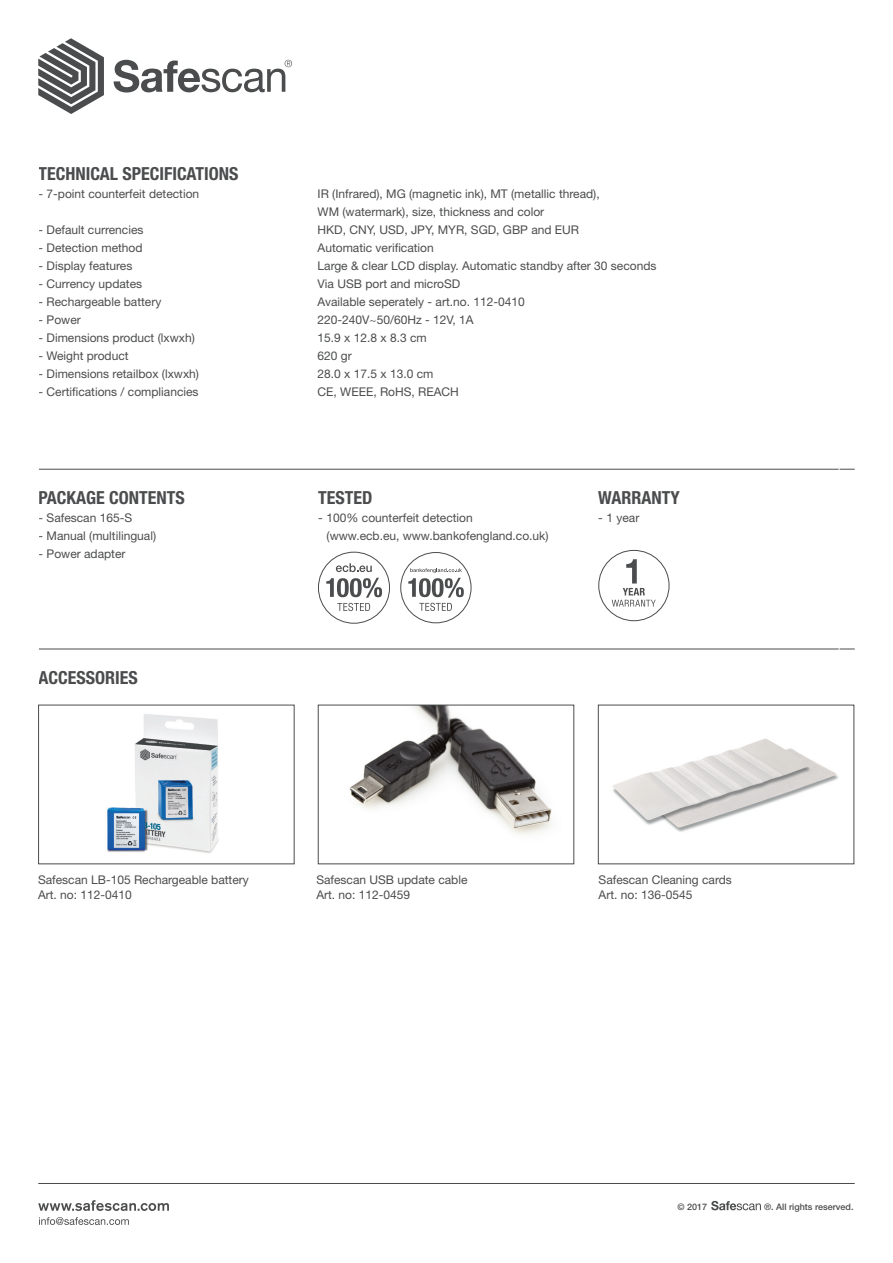
<style>
.page{position:relative;width:893px;height:1263px;background:#fff}
.page>*{position:absolute;margin:0;border:0;box-sizing:border-box;transform-origin:0 0}
.t1{font:700 condensed 18px "Helvetica Neue LT Std";color:#4b4c4d}
.t2{font:12px "Helvetica Neue LT Std";color:#4b4c4d}
.Art_no{font:500 9px "Helvetica Neue LT Std";color:#4b4c4d}
</style>
<div class="page">
<hr style="left:38px;top:469px;width:817px;height:1px;background:#4b4c4d">
<hr style="left:38px;top:1183px;width:817px;height:1px;background:#4b4c4d">
<hr style="left:38px;top:649px;width:817px;height:1px;background:#4b4c4d">
<svg style="left:38px;top:1200px;width:131px;height:11px"></svg>
<svg style="left:39px;top:1217px;width:90px;height:8px"></svg>
<svg style="left:38px;top:38px;width:66px;height:76px"></svg>
<svg style="left:114px;top:60px;width:178px;height:33px"></svg>
<svg style="left:711px;top:1201px;width:50px;height:9px"></svg>
<img style="left:107px;top:714px;width:112px;height:139px">
<img style="left:349px;top:707px;width:203px;height:128px">
<div style="left:318px;top:705px;width:256px;height:159px;border:1px solid #4b4c4d"></div>
<img style="left:613px;top:738px;width:226px;height:94px">
<div style="left:598px;top:550px;width:71px;height:71px;border:1px solid #4b4c4d;border-radius:50%"></div>
<svg style="left:612px;top:559px;width:44px;height:47px"></svg>
<div style="left:318px;top:552px;width:72px;height:72px;border:1px solid #4b4c4d;border-radius:50%"></div>
<svg style="left:336px;top:563px;width:36px;height:9px"></svg>
<svg style="left:326px;top:578px;width:56px;height:33px"></svg>
<div style="left:400px;top:552px;width:71px;height:71px;border:1px solid #4b4c4d;border-radius:50%"></div>
<svg style="left:408px;top:568px;width:56px;height:43px"></svg>
<p class="t1" style="left:39px;top:163px;width:201px">TECHNICAL SPECIFICATIONS</p>
<p class="t2" style="left:39px;top:187px;width:162px">- 7-point counterfeit detection</p>
<p class="t2" style="left:318px;top:187px;width:284px">IR (Infrared), MG (magnetic ink), MT (metallic thread),</p>
<p class="t2" style="left:318px;top:205px;width:228px">WM (watermark), size, thickness and color</p>
<p class="t2" style="left:39px;top:223px;width:106px">- Default currencies</p>
<p class="t2" style="left:318px;top:223px;width:263px">HKD, CNY, USD, JPY, MYR, SGD, GBP and EUR</p>
<p class="t2" style="left:39px;top:241px;width:106px">- Detection method</p>
<p class="t2" style="left:318px;top:241px;width:118px">Automatic verification</p>
<p class="t2" style="left:39px;top:259px;width:95px">- Display features</p>
<p class="t2" style="left:318px;top:259px;width:340px">Large &amp; clear LCD display. Automatic standby after 30 seconds</p>
<p class="t2" style="left:39px;top:277px;width:105px">- Currency updates</p>
<p class="t2" style="left:318px;top:277px;width:144px">Via USB port and microSD</p>
<p class="t2" style="left:39px;top:295px;width:124px">- Rechargeable battery</p>
<p class="t2" style="left:318px;top:295px;width:209px">Available seperately - art.no. 112-0410</p>
<p class="t2" style="left:39px;top:313px;width:44px">- Power</p>
<p class="t2" style="left:318px;top:313px;width:157px">220-240V~50/60Hz - 12V, 1A</p>
<p class="t2" style="left:39px;top:331px;width:158px">- Dimensions product (lxwxh)</p>
<p class="t2" style="left:318px;top:331px;width:111px">15.9 x 12.8 x 8.3 cm</p>
<p class="t2" style="left:39px;top:349px;width:92px">- Weight product</p>
<p class="t2" style="left:318px;top:349px;width:36px">620 gr</p>
<p class="t2" style="left:39px;top:367px;width:162px">- Dimensions retailbox (lxwxh)</p>
<p class="t2" style="left:318px;top:367px;width:117px">28.0 x 17.5 x 13.0 cm</p>
<p class="t2" style="left:39px;top:385px;width:162px">- Certifications / compliancies</p>
<p class="t2" style="left:318px;top:385px;width:143px">CE, WEEE, RoHS, REACH</p>
<p class="t1" style="left:39px;top:487px;width:148px">PACKAGE CONTENTS</p>
<p class="t2" style="left:39px;top:511px;width:95px">- Safescan 165-S</p>
<p class="t2" style="left:39px;top:529px;width:119px">- Manual (multilingual)</p>
<p class="t2" style="left:39px;top:547px;width:88px">- Power adapter</p>
<p class="t1" style="left:39px;top:667px;width:101px">ACCESSORIES</p>
<p class="t1" style="left:318px;top:487px;width:56px">TESTED</p>
<p class="t2" style="left:318px;top:511px;width:156px">- 100% counterfeit detection</p>
<p class="t2" style="left:327px;top:529px;width:223px">(www.ecb.eu, www.bankofengland.co.uk)</p>
<p class="t1" style="left:598px;top:487px;width:83px">WARRANTY</p>
<p class="t2" style="left:598px;top:511px;width:43px">- 1 year</p>
<p class="t2" style="left:38px;top:872px;width:212px">Safescan LB-105 Rechargeable battery</p>
<p class="t2" style="left:38px;top:887px;width:95px">Art. no: 112-0410</p>
<p class="t2" style="left:316px;top:872px;width:153px">Safescan USB update cable</p>
<p class="t2" style="left:316px;top:887px;width:95px">Art. no: 112-0459</p>
<p class="t2" style="left:599px;top:872px;width:135px">Safescan Cleaning cards</p>
<p class="t2" style="left:599px;top:887px;width:95px">Art. no: 136-0545</p>
<p class="Art_no" style="left:678px;top:1202px;width:31px">© 2017</p>
<p class="Art_no" style="left:764px;top:1202px;width:91px">®. All rights reserved.</p>
</div>
